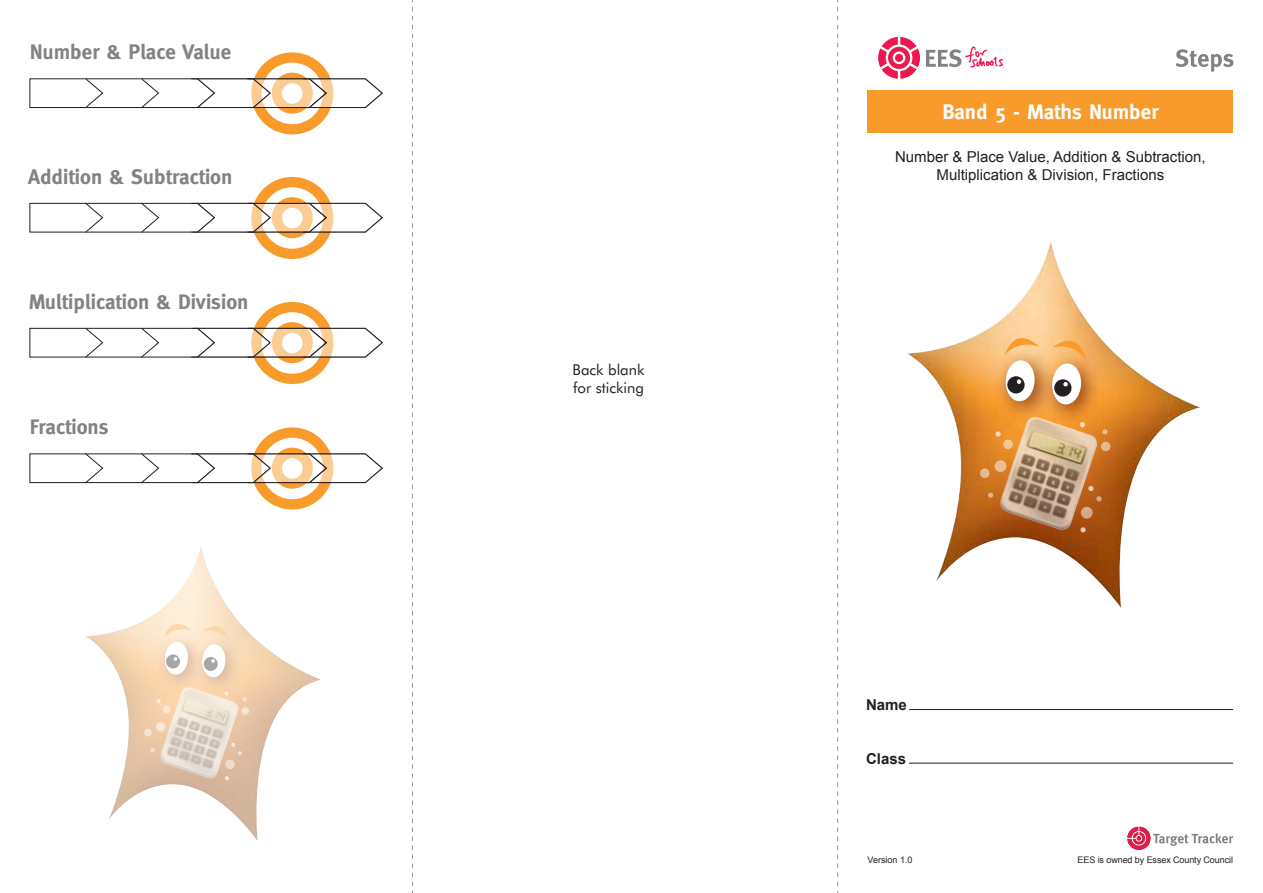
<style>
.page{position:relative;width:1263px;height:893px;background:#fff}
.page>*{position:absolute;margin:0;border:0;box-sizing:border-box;transform-origin:0 0}
.t1{font:700 21px "Meta";color:#808285}
.t2{font:700 21px "Meta";color:#fff}
.t3{font:15px/18px "Arial";color:#231f20;text-align:center}
.t4{font:15px/18px "Futura BT";color:#231f20}
.t5{font:700 15px "Arial";color:#231f20}
.t6{font:9px "Arial";letter-spacing:-.01em;color:#231f20}
</style>
<div class="page">
<svg style="left:412px;top:0;width:1px;height:893px"></svg>
<svg style="left:837px;top:0;width:1px;height:893px"></svg>
<img style="left:907px;top:241px;width:293px;height:367px">
<img style="left:986px;top:340px;width:65px;height:91px">
<img style="left:1032px;top:343px;width:78px;height:91px">
<svg style="left:1005px;top:323px;width:34px;height:79px"></svg>
<svg style="left:1051px;top:326px;width:35px;height:79px"></svg>
<img style="left:999px;top:417px;width:99px;height:114px">
<div style="left:995px;top:460px;width:11px;height:12px;background:#ecbf91;border-radius:50%"></div>
<svg style="left:1081px;top:507px;width:12px;height:12px"></svg>
<svg style="left:995px;top:431px;width:6px;height:6px"></svg>
<svg style="left:1102px;top:429px;width:5px;height:5px"></svg>
<svg style="left:1080px;top:422px;width:5px;height:5px"></svg>
<svg style="left:1080px;top:527px;width:6px;height:5px"></svg>
<svg style="left:1088px;top:486px;width:13px;height:15px"></svg>
<svg style="left:988px;top:493px;width:5px;height:5px"></svg>
<svg style="left:1003px;top:440px;width:10px;height:9px"></svg>
<div style="left:1101px;top:442px;width:9px;height:9px;background:#e6b88e;border-radius:50%"></div>
<div style="left:980px;top:468px;width:9px;height:10px;background:#e7ba8f;border-radius:50%"></div>
<img style="left:86px;top:547px;width:235px;height:294px">
<img style="left:149px;top:626px;width:53px;height:73px">
<img style="left:186px;top:628px;width:63px;height:73px">
<svg style="left:164px;top:612px;width:28px;height:63px"></svg>
<svg style="left:202px;top:614px;width:27px;height:64px"></svg>
<img style="left:160px;top:687px;width:79px;height:92px">
<div style="left:156px;top:722px;width:9px;height:10px;background:#f8e5d3;border-radius:50%"></div>
<div style="left:225px;top:760px;width:10px;height:9px;background:#eedccf;border-radius:50%"></div>
<svg style="left:157px;top:699px;width:4px;height:4px"></svg>
<svg style="left:243px;top:697px;width:4px;height:4px"></svg>
<svg style="left:224px;top:691px;width:5px;height:5px"></svg>
<svg style="left:225px;top:776px;width:4px;height:4px"></svg>
<svg style="left:231px;top:743px;width:11px;height:12px"></svg>
<svg style="left:150px;top:748px;width:5px;height:4px"></svg>
<div style="left:163px;top:705px;width:7px;height:8px;background:#fbe8d4;border-radius:50%"></div>
<div style="left:241px;top:707px;width:8px;height:8px;background:#f5e2d2;border-radius:50%"></div>
<div style="left:144px;top:729px;width:8px;height:7px;background:#f5e3d2;border-radius:50%"></div>
<div style="left:251px;top:52px;width:82px;height:82px;background:#f99b2a;border-radius:50%"></div>
<div style="left:262px;top:63px;width:61px;height:61px;background:#fff;border-radius:50%"></div>
<div style="left:272px;top:73px;width:41px;height:41px;background:#f99b2a;border-radius:50%"></div>
<svg style="left:29px;top:78px;width:354px;height:31px"></svg>
<div style="left:251px;top:177px;width:82px;height:82px;background:#f99b2a;border-radius:50%"></div>
<div style="left:262px;top:187px;width:61px;height:62px;background:#fff;border-radius:50%"></div>
<svg style="left:272px;top:197px;width:41px;height:41px"></svg>
<svg style="left:29px;top:203px;width:354px;height:30px"></svg>
<div style="left:251px;top:302px;width:82px;height:82px;background:#f99b2a;border-radius:50%"></div>
<div style="left:262px;top:312px;width:61px;height:62px;background:#fff;border-radius:50%"></div>
<svg style="left:272px;top:322px;width:41px;height:41px"></svg>
<svg style="left:29px;top:328px;width:354px;height:30px"></svg>
<div style="left:251px;top:427px;width:82px;height:82px;background:#f99b2a;border-radius:50%"></div>
<div style="left:262px;top:438px;width:61px;height:61px;background:#fff;border-radius:50%"></div>
<div style="left:272px;top:448px;width:41px;height:41px;background:#f99b2a;border-radius:50%"></div>
<svg style="left:29px;top:453px;width:354px;height:31px"></svg>
<div style="left:867px;top:91px;width:366px;height:42px;background:#f99b2a"></div>
<hr style="left:909px;top:709px;width:324px;height:1px;background:#231f20">
<hr style="left:909px;top:763px;width:324px;height:1px;background:#231f20">
<svg style="left:1127px;top:827px;width:106px;height:23px"></svg>
<svg style="left:1175px;top:49px;width:58px;height:23px"></svg>
<svg style="left:878px;top:37px;width:42px;height:42px"></svg>
<svg style="left:926px;top:46px;width:77px;height:22px"></svg>
<h1 class="t1" style="left:30px;top:39px;width:203px">Number &amp; Place Value</h1>
<h1 class="t1" style="left:28px;top:165px;width:206px">Addition &amp; Subtraction</h1>
<h1 class="t1" style="left:29px;top:289px;width:221px">Multiplication &amp; Division</h1>
<h1 class="t1" style="left:30px;top:414px;width:80px">Fractions</h1>
<p class="t4" style="left:573px;top:361px;width:74px">Back blank for sticking</p>
<h1 class="t2" style="left:942px;top:99px;width:218px">Band 5 - Maths Number</h1>
<p class="t3" style="left:895px;top:148px;width:312px">Number &amp; Place Value, Addition &amp; Subtraction,<br>Multiplication &amp; Division, Fractions</p>
<p class="t5" style="left:866px;top:695px;width:42px">Name</p>
<p class="t5" style="left:866px;top:749px;width:42px">Class</p>
<p class="t6" style="left:867px;top:854px;width:47px">Version 1.0</p>
<p class="t6" style="left:1077px;top:854px;width:157px">EES is owned by Essex County Council</p>
</div>
